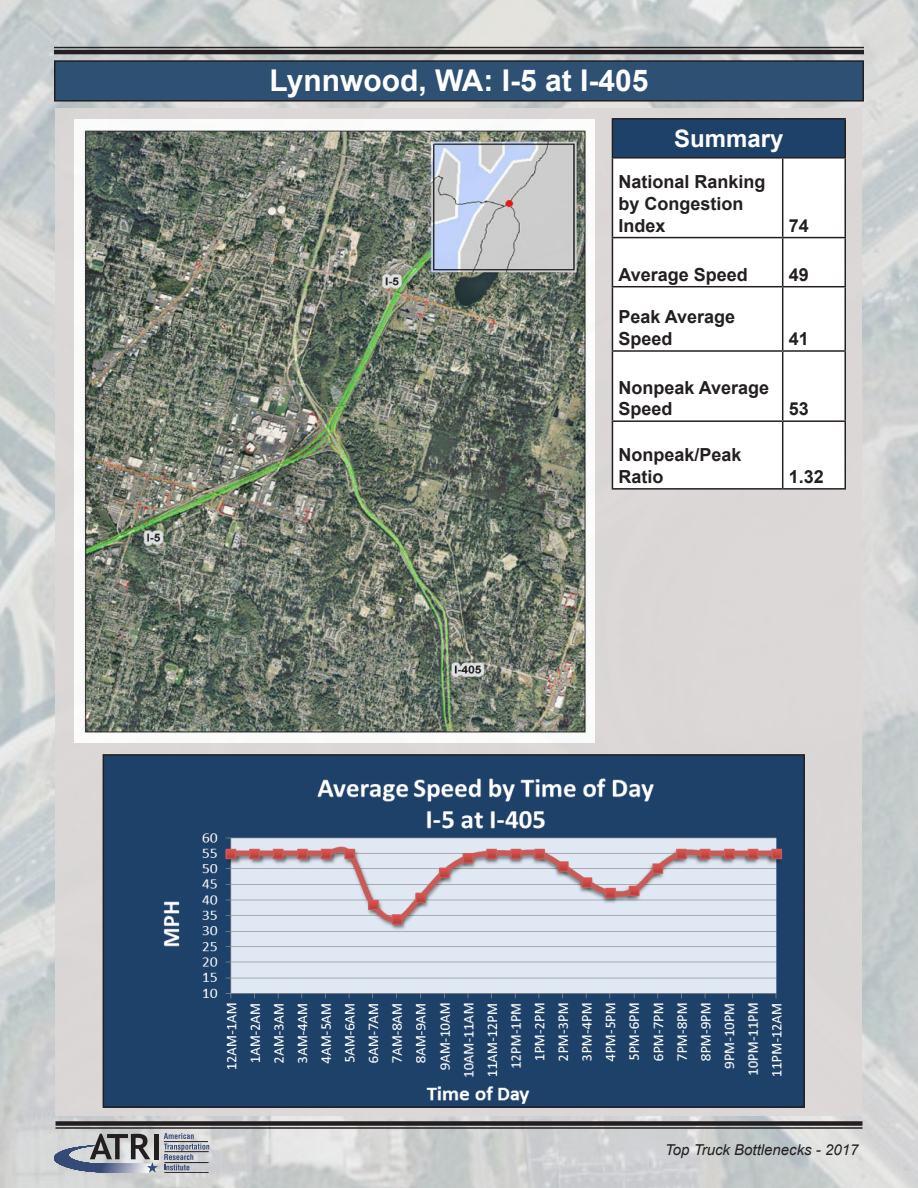
<style>
.page{position:relative;width:918px;height:1188px;background:#fff}
.page>*{position:absolute;margin:0;border:0;box-sizing:border-box;transform-origin:0 0}
.t1{font:700 30px "Arial";color:#fff}
.t2{font:700 24px "Arial";color:#fff}
.t3{font:700 18px/21.6px "Arial";color:#231f20}
.t4{font:italic 15px "Arial";color:#231f20}
</style>
<div class="page">
<img style="left:0;top:0;width:918px;height:1188px">
<div style="left:56px;top:108px;width:806px;height:1008px;background:#dcd8d7"></div>
<img style="left:74px;top:120px;width:520px;height:623px">
<div style="left:55px;top:61px;width:808px;height:40px;background:#2e5072"></div>
<div style="left:54px;top:60px;width:810px;height:42px;border:2px solid #231f20"></div>
<hr style="left:56px;top:1127px;width:806px;height:2px;background:#231f20">
<div style="left:56px;top:1121px;width:806px;height:5px;background:#231f20"></div>
<div style="left:612px;top:119px;width:233px;height:39px;background:#1e4169"></div>
<div style="left:613px;top:159px;width:231px;height:329px;background:#fff"></div>
<hr style="left:612px;top:159px;width:1px;height:78px;background:#231f20">
<hr style="left:782px;top:159px;width:1px;height:78px;background:#231f20">
<hr style="left:844px;top:159px;width:2px;height:78px;background:#231f20">
<hr style="left:612px;top:237px;width:171px;height:1px;background:#231f20">
<hr style="left:612px;top:238px;width:1px;height:48px;background:#231f20">
<hr style="left:783px;top:237px;width:63px;height:1px;background:#231f20">
<hr style="left:782px;top:238px;width:1px;height:48px;background:#231f20">
<hr style="left:844px;top:238px;width:2px;height:48px;background:#231f20">
<hr style="left:612px;top:286px;width:171px;height:1px;background:#231f20">
<hr style="left:612px;top:287px;width:1px;height:63px;background:#231f20">
<hr style="left:783px;top:286px;width:63px;height:1px;background:#231f20">
<hr style="left:782px;top:287px;width:1px;height:63px;background:#231f20">
<hr style="left:844px;top:287px;width:2px;height:63px;background:#231f20">
<hr style="left:612px;top:350px;width:171px;height:2px;background:#231f20">
<hr style="left:612px;top:352px;width:1px;height:68px;background:#231f20">
<hr style="left:783px;top:350px;width:63px;height:2px;background:#231f20">
<hr style="left:782px;top:352px;width:1px;height:68px;background:#231f20">
<hr style="left:844px;top:352px;width:2px;height:68px;background:#231f20">
<hr style="left:612px;top:420px;width:171px;height:2px;background:#231f20">
<hr style="left:612px;top:422px;width:1px;height:66px;background:#231f20">
<hr style="left:783px;top:420px;width:63px;height:2px;background:#231f20">
<hr style="left:782px;top:422px;width:1px;height:66px;background:#231f20">
<hr style="left:844px;top:422px;width:2px;height:66px;background:#231f20">
<hr style="left:612px;top:488px;width:171px;height:2px;background:#231f20">
<hr style="left:783px;top:488px;width:63px;height:2px;background:#231f20">
<hr style="left:612px;top:118px;width:171px;height:2px;background:#231f20">
<hr style="left:612px;top:120px;width:1px;height:37px;background:#231f20">
<hr style="left:783px;top:118px;width:63px;height:2px;background:#231f20">
<hr style="left:844px;top:120px;width:2px;height:37px;background:#231f20">
<hr style="left:612px;top:157px;width:171px;height:2px;background:#231f20">
<hr style="left:783px;top:157px;width:63px;height:2px;background:#231f20">
<img style="left:106px;top:757px;width:696px;height:348px">
<div style="left:103px;top:754px;width:702px;height:354px;border:2px solid #231f20"></div>
<hr style="left:54px;top:47px;width:810px;height:1px;background:#231f20">
<hr style="left:54px;top:50px;width:810px;height:4px;background:#231f20">
<svg style="left:164px;top:1133px;width:45px;height:38px;background:#b0b4bf"></svg>
<div style="left:154px;top:1134px;width:5px;height:25px;background:#231f20"></div>
<hr style="left:164px;top:1141px;width:44px;height:1px;background:#231f20">
<hr style="left:164px;top:1151px;width:45px;height:1px;background:#231f20">
<hr style="left:164px;top:1162px;width:45px;height:1px;background:#231f20">
<hr style="left:164px;top:1172px;width:45px;height:1px;background:#231f20">
<svg style="left:54px;top:1134px;width:104px;height:39px;background:#9296a0"></svg>
<p class="t1" style="left:270px;top:60px;width:380px">Lynnwood, WA: I-5 at I-405</p>
<p class="t2" style="left:674px;top:123px;width:111px">Summary</p>
<p class="t3" style="left:618px;top:172px;width:149px">National Ranking by Congestion<br>Index</p>
<p class="t3" style="left:789px;top:215px;width:22px">74</p>
<p class="t3" style="left:618px;top:264px;width:131px">Average Speed</p>
<p class="t3" style="left:789px;top:264px;width:22px">49</p>
<p class="t3" style="left:618px;top:307px;width:118px">Peak Average<br>Speed</p>
<p class="t3" style="left:789px;top:328px;width:22px">41</p>
<p class="t3" style="left:618px;top:377px;width:152px">Nonpeak Average<br>Speed</p>
<p class="t3" style="left:618px;top:445px;width:125px">Nonpeak/Peak<br>Ratio</p>
<p class="t3" style="left:789px;top:399px;width:22px">53</p>
<p class="t3" style="left:789px;top:466px;width:37px">1.32</p>
<p class="t4" style="left:665px;top:1140px;width:195px">Top Truck Bottlenecks - 2017</p>
</div>
